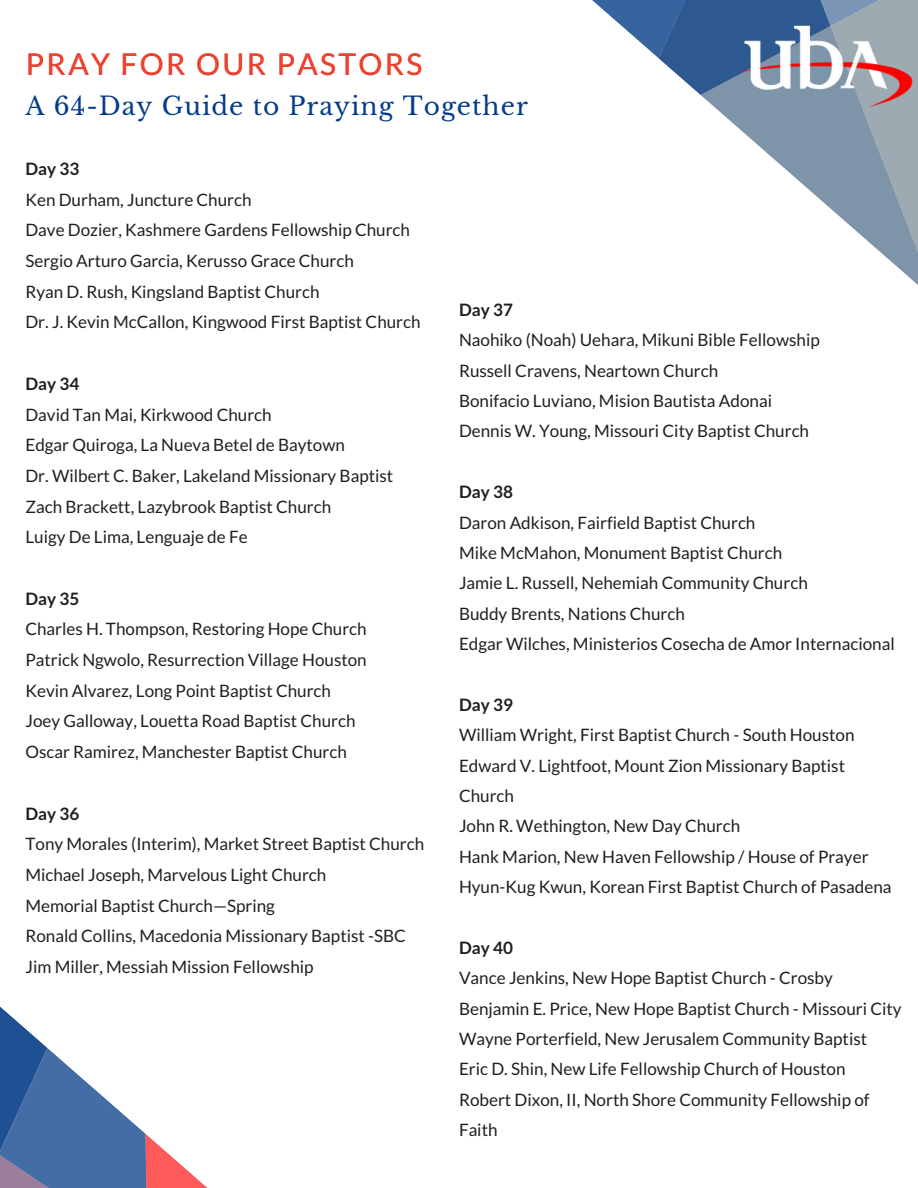
<style>
.page{position:relative;width:918px;height:1188px;background:#fff}
.page>*{position:absolute;margin:0;border:0;box-sizing:border-box;transform-origin:0 0}
.t1{font:30px "Lato";letter-spacing:.08em;color:#ed4330}
.t2{font:24.9px "Libre Baskerville";letter-spacing:.04em;color:#053c88}
.t3{font:17.1px/30.3px "Lato";color:#1f1f1f}
.t4{font:700 17.1px "Lato";color:#1f1f1f}
</style>
<div class="page">
<svg style="left:777px;top:135px;width:141px;height:150px"></svg>
<svg style="left:592px;top:0;width:326px;height:135px"></svg>
<svg style="left:0;top:1006px;width:207px;height:182px"></svg>
<img style="left:737px;top:0;width:178px;height:158px">
<p class="t1" style="left:26px;top:45px;width:398px">PRAY FOR OUR PASTORS</p>
<p class="t2" style="left:25px;top:91px;width:504px">A 64-Day Guide to Praying Together</p>
<p class="t4" style="left:25px;top:158px;width:55px">Day 33</p>
<p class="t3" style="left:25px;top:184px;width:228px">Ken Durham, Juncture Church</p>
<p class="t3" style="left:25px;top:215px;width:386px">Dave Dozier, Kashmere Gardens Fellowship Church</p>
<p class="t3" style="left:25px;top:245px;width:330px">Sergio Arturo Garcia, Kerusso Grace Church</p>
<p class="t3" style="left:25px;top:276px;width:296px">Ryan D. Rush, Kingsland Baptist Church</p>
<p class="t3" style="left:25px;top:307px;width:397px">Dr. J. Kevin McCallon, Kingwood First Baptist Church</p>
<p class="t4" style="left:25px;top:373px;width:55px">Day 34</p>
<p class="t3" style="left:25px;top:399px;width:248px">David Tan Mai, Kirkwood Church</p>
<p class="t3" style="left:25px;top:429px;width:321px">Edgar Quiroga, La Nueva Betel de Baytown</p>
<p class="t3" style="left:25px;top:460px;width:369px">Dr. Wilbert C. Baker, Lakeland Missionary Baptist</p>
<p class="t3" style="left:25px;top:491px;width:307px">Zach Brackett, Lazybrook Baptist Church</p>
<p class="t3" style="left:25px;top:522px;width:224px">Luigy De Lima, Lenguaje de Fe</p>
<p class="t4" style="left:25px;top:588px;width:55px">Day 35</p>
<p class="t3" style="left:25px;top:614px;width:343px">Charles H. Thompson, Restoring Hope Church</p>
<p class="t3" style="left:25px;top:644px;width:343px">Patrick Ngwolo, Resurrection Village Houston</p>
<p class="t3" style="left:25px;top:675px;width:307px">Kevin Alvarez, Long Point Baptist Church</p>
<p class="t3" style="left:25px;top:706px;width:332px">Joey Galloway, Louetta Road Baptist Church</p>
<p class="t3" style="left:25px;top:736px;width:323px">Oscar Ramirez, Manchester Baptist Church</p>
<p class="t4" style="left:25px;top:803px;width:55px">Day 36</p>
<p class="t3" style="left:25px;top:828px;width:400px">Tony Morales (Interim), Market Street Baptist Church</p>
<p class="t3" style="left:25px;top:859px;width:302px">Michael Joseph, Marvelous Light Church</p>
<p class="t3" style="left:25px;top:890px;width:251px">Memorial Baptist Church—Spring</p>
<p class="t3" style="left:25px;top:921px;width:382px">Ronald Collins, Macedonia Missionary Baptist -SBC</p>
<p class="t3" style="left:25px;top:951px;width:290px">Jim Miller, Messiah Mission Fellowship</p>
<p class="t4" style="left:459px;top:299px;width:55px">Day 37</p>
<p class="t3" style="left:459px;top:325px;width:362px">Naohiko (Noah) Uehara, Mikuni Bible Fellowship</p>
<p class="t3" style="left:459px;top:355px;width:261px">Russell Cravens, Neartown Church</p>
<p class="t3" style="left:459px;top:385px;width:315px">Bonifacio Luviano, Mision Bautista Adonai</p>
<p class="t3" style="left:459px;top:416px;width:352px">Dennis W. Young, Missouri City Baptist Church</p>
<p class="t4" style="left:459px;top:481px;width:55px">Day 38</p>
<p class="t3" style="left:459px;top:507px;width:298px">Daron Adkison, Fairfield Baptist Church</p>
<p class="t3" style="left:459px;top:537px;width:325px">Mike McMahon, Monument Baptist Church</p>
<p class="t3" style="left:459px;top:568px;width:350px">Jamie L. Russell, Nehemiah Community Church</p>
<p class="t3" style="left:459px;top:598px;width:227px">Buddy Brents, Nations Church</p>
<p class="t3" style="left:459px;top:628px;width:437px">Edgar Wilches, Ministerios Cosecha de Amor Internacional</p>
<p class="t4" style="left:459px;top:694px;width:55px">Day 39</p>
<p class="t3" style="left:459px;top:719px;width:397px">William Wright, First Baptist Church - South Houston</p>
<p class="t3" style="left:459px;top:750px;width:388px">Edward V. Lightfoot, Mount Zion Missionary Baptist<br>Church</p>
<p class="t3" style="left:459px;top:811px;width:283px">John R. Wethington, New Day Church</p>
<p class="t3" style="left:459px;top:841px;width:411px">Hank Marion, New Haven Fellowship / House of Prayer</p>
<p class="t3" style="left:459px;top:871px;width:434px">Hyun-Kug Kwun, Korean First Baptist Church of Pasadena</p>
<p class="t4" style="left:459px;top:937px;width:55px">Day 40</p>
<p class="t3" style="left:459px;top:962px;width:375px">Vance Jenkins, New Hope Baptist Church - Crosby</p>
<p class="t3" style="left:459px;top:993px;width:444px">Benjamin E. Price, New Hope Baptist Church - Missouri City</p>
<p class="t3" style="left:459px;top:1023px;width:410px">Wayne Porterfield, New Jerusalem Community Baptist</p>
<p class="t3" style="left:459px;top:1054px;width:388px">Eric D. Shin, New Life Fellowship Church of Houston</p>
<p class="t3" style="left:459px;top:1084px;width:412px">Robert Dixon, II, North Shore Community Fellowship of<br>Faith</p>
</div>
